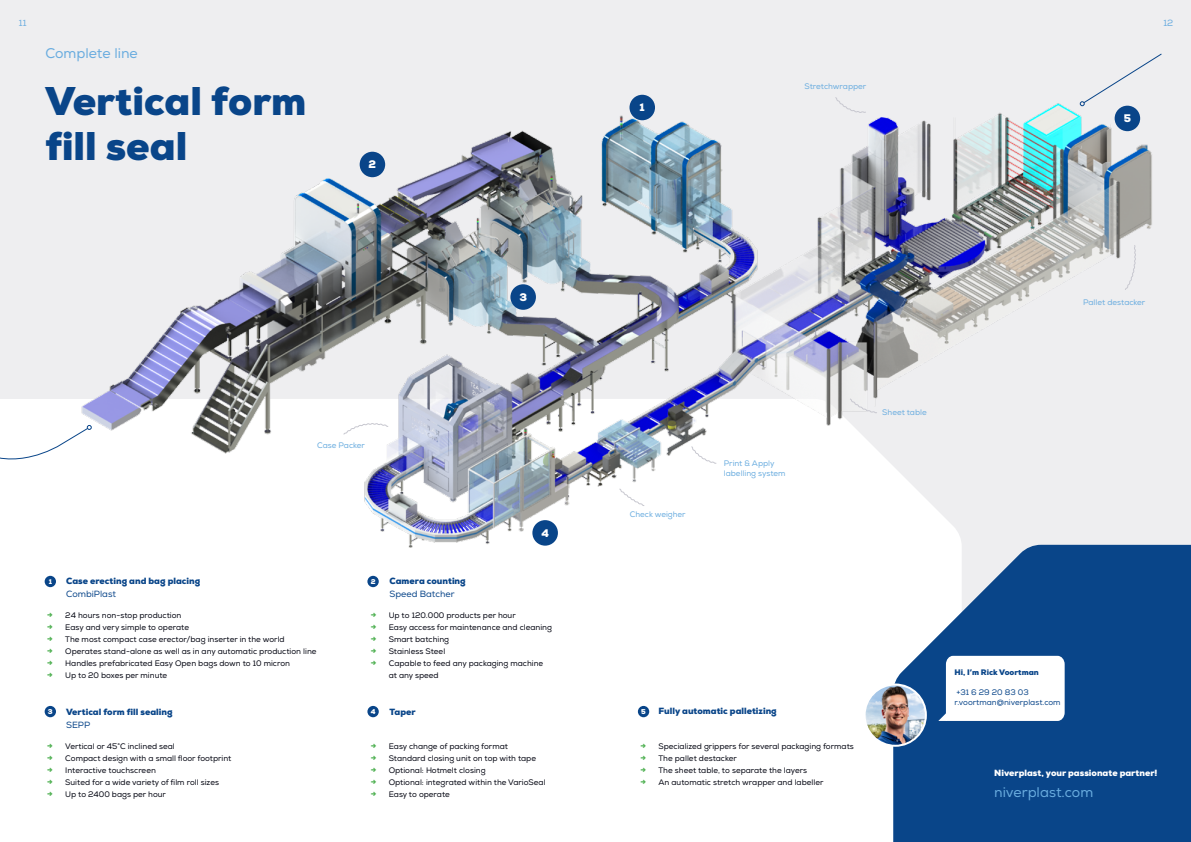
<style>
.page{position:relative;width:1191px;height:842px;background:#fff}
.page>*{position:absolute;margin:0;border:0;box-sizing:border-box;transform-origin:0 0}
.t1{font:900 40px/45px "Nexa";color:#094589}
.t2{font:14px "Nexa";color:#69acdf}
.t3{font:900 11px "Nexa";color:#fff}
.t4{font:900 9px "Nexa";color:#094589}
.t5{font:900 9px "Nexa";color:#fff}
.t6{font:9px "Nexa";color:#094589}
.t7{font:9px "Nexa";color:#69acdf}
.t8{font:8px/12px "Nexa";color:#00030f}
.t9{font:8px/10px "Nexa";color:#69acdf}
.t10{font:8px/10px "Nexa";color:#094589}
.t11{font:900 8px "Nexa";color:#094589}
.t12{font:900 7px "Nexa";color:#fff}
.s1{font-weight:900;font-size:9px;color:#4eb051}
</style>
<div class="page">
<div style="left:893px;top:592px;width:298px;height:250px;background:#094589"></div>
<div style="left:638px;top:706px;width:11px;height:11px;background:#094589;border-radius:50%"></div>
<div style="left:367px;top:706px;width:12px;height:11px;background:#094589;border-radius:50%"></div>
<div style="left:45px;top:706px;width:11px;height:11px;background:#094589;border-radius:50%"></div>
<img style="left:7px;top:0;width:1184px;height:592px">
<div style="left:360px;top:152px;width:25px;height:25px;background:#094589;border-radius:50%"></div>
<div style="left:1114px;top:106px;width:26px;height:25px;background:#094589;border-radius:50%"></div>
<div style="left:510px;top:284px;width:26px;height:26px;background:#094589;border-radius:50%"></div>
<div style="left:532px;top:520px;width:26px;height:26px;background:#094589;border-radius:50%"></div>
<div style="left:629px;top:95px;width:26px;height:25px;background:#094589;border-radius:50%"></div>
<svg style="left:835px;top:97px;width:31px;height:16px"></svg>
<svg style="left:849px;top:399px;width:28px;height:14px"></svg>
<svg style="left:343px;top:423px;width:45px;height:12px"></svg>
<svg style="left:1125px;top:245px;width:11px;height:45px"></svg>
<svg style="left:619px;top:489px;width:25px;height:17px"></svg>
<svg style="left:691px;top:446px;width:25px;height:18px"></svg>
<svg style="left:0;top:355px;width:92px;height:118px"></svg>
<div style="left:1079px;top:53px;width:83px;height:53px;background:#eeeef0"></div>
<img style="left:864px;top:684px;width:62px;height:62px;border-radius:31px">
<div style="left:863px;top:683px;width:64px;height:64px;border:2px solid #fff;border-radius:50%"></div>
<svg style="left:938px;top:656px;width:126px;height:65px"></svg>
<p class="t7" style="left:19px;top:17px;width:9px">11</p>
<p class="t7" style="left:1163px;top:17px;width:11px">12</p>
<h2 class="t2" style="left:45px;top:45px;width:94px">Complete line</h2>
<h1 class="t1" style="left:45px;top:79px;width:263px">Vertical form fill seal</h1>
<h3 class="t3" style="left:368px;top:157px;width:9px">2</h3>
<h3 class="t3" style="left:639px;top:100px;width:7px">1</h3>
<p class="t9" style="left:804px;top:81px;width:63px">Stretchwrapper</p>
<h3 class="t3" style="left:1123px;top:111px;width:9px">5</h3>
<h3 class="t3" style="left:519px;top:290px;width:9px">3</h3>
<p class="t9" style="left:1083px;top:297px;width:64px">Pallet destacker</p>
<p class="t12" style="left:49px;top:577px;width:5px">1</p>
<p class="t4" style="left:66px;top:575px;width:136px">Case erecting and bag placing</p>
<p class="t6" style="left:66px;top:589px;width:51px">CombiPlast</p>
<p class="t9" style="left:317px;top:440px;width:49px">Case Packer</p>
<p class="t12" style="left:371px;top:577px;width:6px">2</p>
<p class="t4" style="left:389px;top:575px;width:78px">Camera counting</p>
<p class="t6" style="left:389px;top:589px;width:67px">Speed Batcher</p>
<h3 class="t3" style="left:541px;top:526px;width:9px">4</h3>
<p class="t8" style="left:47px;top:609px;width:136px"><span class="s1">→</span> 24 hours non-stop production</p>
<p class="t8" style="left:47px;top:621px;width:143px"><span class="s1">→</span> Easy and very simple to operate</p>
<p class="t8" style="left:47px;top:633px;width:239px"><span class="s1">→</span> The most compact case erector/bag inserter in the world</p>
<p class="t8" style="left:47px;top:645px;width:271px"><span class="s1">→</span> Operates stand-alone as well as in any automatic production line</p>
<p class="t8" style="left:47px;top:657px;width:244px"><span class="s1">→</span> Handles prefabricated Easy Open bags down to 10 micron</p>
<p class="t8" style="left:47px;top:669px;width:121px"><span class="s1">→</span> Up to 20 boxes per minute</p>
<p class="t8" style="left:371px;top:609px;width:147px"><span class="s1">→</span> Up to 120.000 products per hour</p>
<p class="t8" style="left:371px;top:621px;width:183px"><span class="s1">→</span> Easy access for maintenance and cleaning</p>
<p class="t8" style="left:371px;top:633px;width:80px"><span class="s1">→</span> Smart batching</p>
<p class="t8" style="left:371px;top:645px;width:76px"><span class="s1">→</span> Stainless Steel</p>
<p class="t8" style="left:389px;top:657px;width:156px;text-indent:-18px"><span class="s1">→</span> Capable to feed any packaging machine at any speed</p>
<p class="t9" style="left:629px;top:509px;width:58px">Check weigher</p>
<p class="t9" style="left:724px;top:458px;width:63px">Print &amp; Apply labelling system</p>
<p class="t12" style="left:48px;top:707px;width:6px">3</p>
<p class="t4" style="left:66px;top:706px;width:108px">Vertical form fill sealing</p>
<p class="t6" style="left:66px;top:719px;width:26px">SEPP</p>
<p class="t8" style="left:47px;top:740px;width:129px"><span class="s1">→</span> Vertical or 45°C inclined seal</p>
<p class="t8" style="left:47px;top:752px;width:186px"><span class="s1">→</span> Compact design with a small floor footprint</p>
<p class="t8" style="left:47px;top:764px;width:110px"><span class="s1">→</span> Interactive touchscreen</p>
<p class="t8" style="left:47px;top:776px;width:173px"><span class="s1">→</span> Suited for a wide variety of film roll sizes</p>
<p class="t8" style="left:47px;top:788px;width:120px"><span class="s1">→</span> Up to 2400 bags per hour</p>
<p class="t4" style="left:658px;top:705px;width:120px">Fully automatic palletizing</p>
<p class="t8" style="left:640px;top:740px;width:215px"><span class="s1">→</span> Specialized grippers for several packaging formats</p>
<p class="t8" style="left:640px;top:752px;width:98px"><span class="s1">→</span> The pallet destacker</p>
<p class="t8" style="left:640px;top:764px;width:168px"><span class="s1">→</span> The sheet table, to separate the layers</p>
<p class="t8" style="left:640px;top:776px;width:184px"><span class="s1">→</span> An automatic stretch wrapper and labeller</p>
<p class="t4" style="left:389px;top:706px;width:28px">Taper</p>
<p class="t8" style="left:371px;top:740px;width:139px"><span class="s1">→</span> Easy change of packing format</p>
<p class="t8" style="left:371px;top:752px;width:167px"><span class="s1">→</span> Standard closing unit on top with tape</p>
<p class="t8" style="left:371px;top:764px;width:116px"><span class="s1">→</span> Optional: Hotmelt closing</p>
<p class="t8" style="left:371px;top:776px;width:176px"><span class="s1">→</span> Optional: integrated within the VarioSeal</p>
<p class="t8" style="left:371px;top:788px;width:81px"><span class="s1">→</span> Easy to operate</p>
<p class="t12" style="left:371px;top:707px;width:6px">4</p>
<p class="t12" style="left:641px;top:707px;width:6px">5</p>
<p class="t9" style="left:882px;top:407px;width:46px">Sheet table</p>
<p class="t11" style="left:954px;top:667px;width:86px">Hi, I’m Rick Voortman</p>
<p class="t10" style="left:954px;top:688px;width:108px">+31 6 29 20 83 03 r.voortman@niverplast.com</p>
<p class="t5" style="left:994px;top:767px;width:165px">Niverplast, your passionate partner!</p>
<h2 class="t2" style="left:994px;top:783px;width:101px">niverplast.com</h2>
</div>
